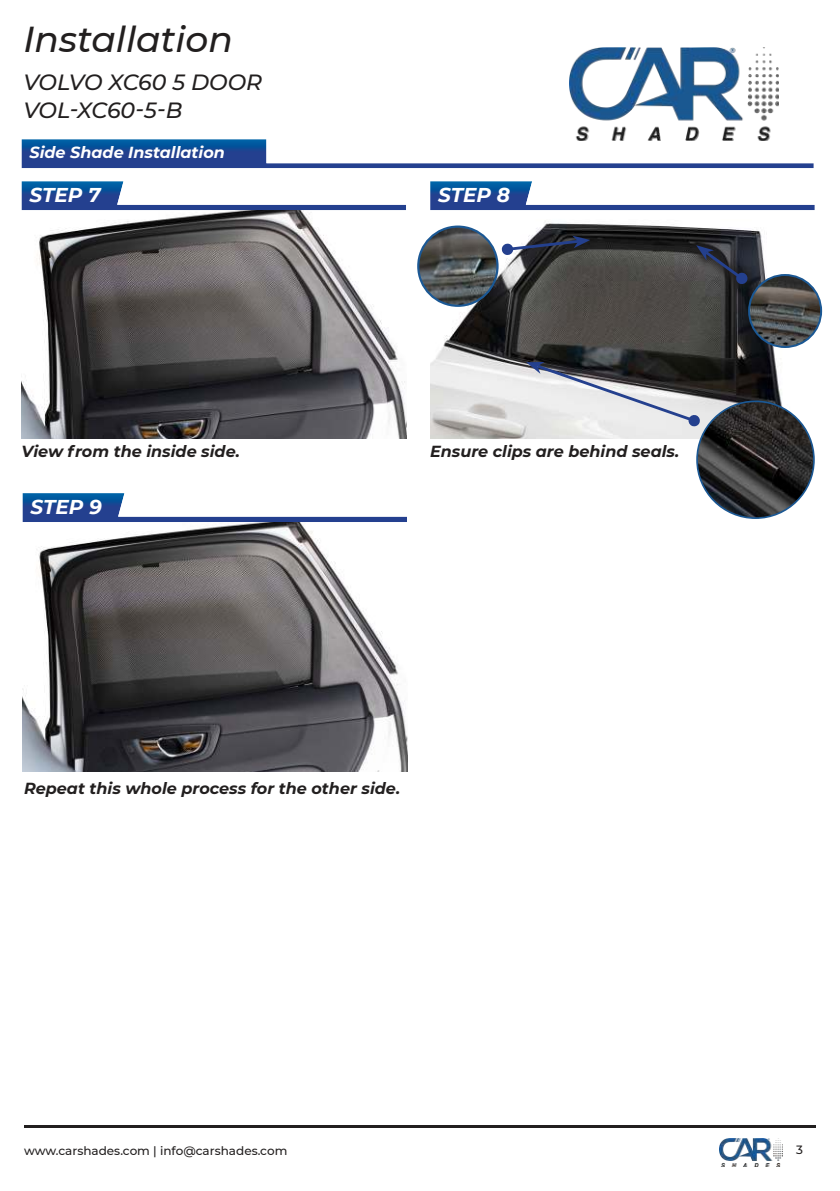
<style>
.page{position:relative;width:840px;height:1191px;background:#fff}
.page>*{position:absolute;margin:0;border:0;box-sizing:border-box;transform-origin:0 0}
.t1{font:italic 500 36px "Montserrat";color:#221f1f}
.t2{font:italic 500 22px/28px "Montserrat";letter-spacing:-.02em;color:#221f1f}
.t3{font:italic 700 20px "Montserrat";color:#fff}
.t4{font:italic 700 16px "Montserrat";color:#221f1f}
.t5{font:italic 700 16px "Montserrat";color:#fff}
.t6{font:500 12px "Montserrat";color:#221f1f}
</style>
<div class="page">
<img style="left:430px;top:210px;width:384px;height:228px">
<img style="left:569px;top:47px;width:208px;height:92px">
<img style="left:21px;top:139px;width:792px;height:29px">
<hr style="left:24px;top:1126px;width:791px;height:2px;background:#221f1f">
<img style="left:719px;top:1138px;width:63px;height:28px">
<img style="left:430px;top:181px;width:384px;height:29px">
<img style="left:21px;top:210px;width:385px;height:228px">
<img style="left:21px;top:181px;width:385px;height:29px">
<img style="left:22px;top:522px;width:385px;height:249px">
<img style="left:22px;top:493px;width:385px;height:29px">
<img style="left:748px;top:275px;width:72px;height:72px;border-radius:36px">
<div style="left:747px;top:274px;width:74px;height:74px;border:2px solid #1b5894;border-radius:50%"></div>
<svg style="left:676px;top:229px;width:89px;height:70px;background:#3c3e44"></svg>
<svg style="left:501px;top:236px;width:89px;height:20px"></svg>
<img style="left:418px;top:227px;width:79px;height:79px;border-radius:40px">
<div style="left:417px;top:225px;width:81px;height:82px;border:2px solid #1b5894;border-radius:50%"></div>
<img style="left:696px;top:401px;width:117px;height:117px;border-radius:58px">
<div style="left:695px;top:400px;width:119px;height:119px;border:2px solid #1b5894;border-radius:50%"></div>
<svg style="left:526px;top:362px;width:174px;height:65px;background:#a5a7ab"></svg>
<h1 class="t1" style="left:23px;top:19px;width:211px">Installation</h1>
<h2 class="t2" style="left:23px;top:68px;width:240px">VOLVO XC60 5 DOOR<br>VOL-XC60-5-B</h2>
<p class="t5" style="left:29px;top:145px;width:197px">Side Shade Installation</p>
<p class="t3" style="left:29px;top:186px;width:73px">STEP 7</p>
<p class="t3" style="left:438px;top:186px;width:73px">STEP 8</p>
<p class="t4" style="left:21px;top:440px;width:220px">View from the inside side.</p>
<p class="t4" style="left:430px;top:440px;width:250px">Ensure clips are behind seals.</p>
<p class="t3" style="left:30px;top:498px;width:73px">STEP 9</p>
<p class="t4" style="left:24px;top:776px;width:377px">Repeat this whole process for the other side.</p>
<p class="t6" style="left:24px;top:1145px;width:265px">www.carshades.com | info@carshades.com</p>
<p class="t6" style="left:795px;top:1145px;width:8px">3</p>
</div>
